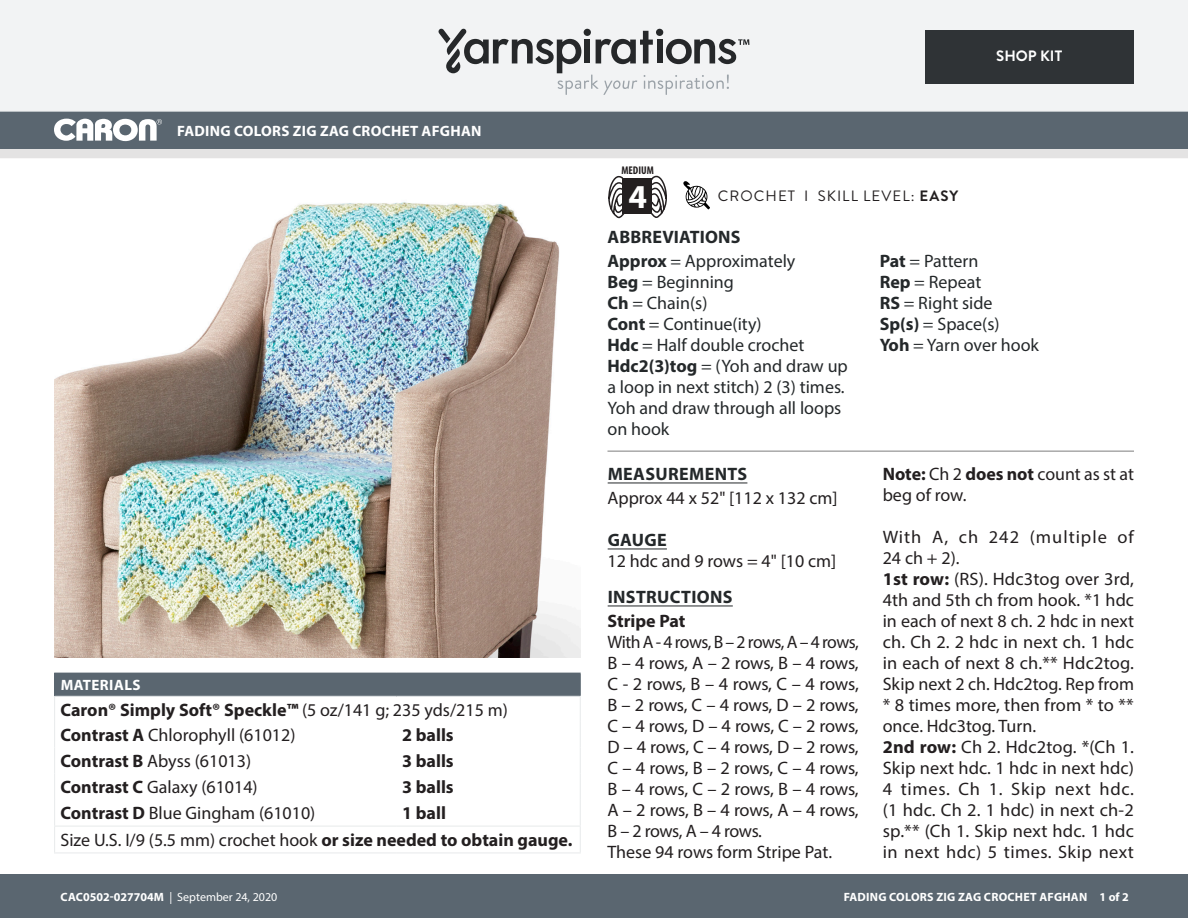
<style>
.page{position:relative;width:1188px;height:918px;background:#fff}
.page>*{position:absolute;margin:0;border:0;box-sizing:border-box;transform-origin:0 0}
.t1{font:700 33.6px "Myriad Pro";color:#fff}
.Body_-__With_auto_st{font:18px/21px "Myriad Pro";color:#231f20;text-align:justify}
.Abbreviations_-_With{font:18px/21px "Myriad Pro";color:#24282a}
.Material_-__Colors_i{font:18px "Myriad Pro";color:#231f20}
.Materials_-_Needle{font:18px "Myriad Pro";color:#231f20}
.Materials_-_Brand{font:700 18px "Myriad Pro";color:#231f20}
.Body_-__With_auto_st-2{font:18px/21px "Myriad Pro";letter-spacing:.055em;color:#231f20}
.Body_-_HEADERS_-_Und{font:700 18px "Myriad Pro";letter-spacing:.02em;color:#24282a}
.Material_-__Colors_i-2{font:700 18px "Myriad Pro";color:#231f20}
.Abbreviations_-__Hea{font:700 18px "Myriad Pro";letter-spacing:.01em;color:#24282a}
.Body_-__With_auto_st-3{font:700 18px "Myriad Pro";color:#231f20}
.Body_-__With_auto_st-4{font:700 18px "Myriad Pro";letter-spacing:.02em;color:#24282a}
.Materials_-__Header{font:700 15px "Myriad Pro";letter-spacing:.02em;color:#fff}
.Type_of_pattern___Sk{font:15px "Brandon Grotesque";letter-spacing:.07em;color:#231f20}
.t2{font:700 15px "Brandon Grotesque";color:#fff}
.t3{font:700 12px "Myriad Pro";letter-spacing:.02em;color:#fff}
.t4{font:12px "Myriad Pro";color:#fff}
.t5{font:700 condensed 11.25px "Myriad Pro";color:#231f20}
.s1{font-weight:400}
.s2{font-weight:700}
</style>
<div class="page">
<div style="left:0;top:875px;width:1188px;height:43px;background:#5a6670"></div>
<div style="left:0;top:149px;width:1188px;height:9px;background:#e4e3e3"></div>
<div style="left:0;top:111px;width:1188px;height:38px;background:#5a6670"></div>
<div style="left:0;top:0;width:1188px;height:112px;background:#f2f3f4"></div>
<svg style="left:438px;top:29px;width:311px;height:66px"></svg>
<svg style="left:54px;top:119px;width:108px;height:22px"></svg>
<div style="left:925px;top:30px;width:209px;height:54px;background:#2f3336"></div>
<hr style="left:608px;top:483px;width:139px;height:1px;background:#24282a">
<hr style="left:608px;top:549px;width:59px;height:1px;background:#24282a">
<hr style="left:608px;top:606px;width:125px;height:1px;background:#24282a">
<img style="left:54px;top:202px;width:526px;height:456px">
<svg style="left:683px;top:181px;width:27px;height:28px"></svg>
<svg style="left:608px;top:175px;width:18px;height:43px"></svg>
<svg style="left:649px;top:175px;width:18px;height:43px"></svg>
<div style="left:622px;top:179px;width:30px;height:35px;background:#231f20"></div>
<hr style="left:608px;top:451px;width:526px;height:1px;background:#7d7d7d">
<div style="left:55px;top:673px;width:525px;height:23px;background:#5a6670"></div>
<hr style="left:54px;top:696px;width:342px;height:1px;background:#eaeced">
<hr style="left:396px;top:696px;width:185px;height:1px;background:#eaeced">
<hr style="left:54px;top:826px;width:342px;height:1px;background:#eaeced">
<hr style="left:396px;top:826px;width:185px;height:1px;background:#eaeced">
<hr style="left:54px;top:852px;width:342px;height:1px;background:#eaeced">
<hr style="left:396px;top:852px;width:185px;height:1px;background:#eaeced">
<svg style="left:54px;top:674px;width:1px;height:178px"></svg>
<hr style="left:54px;top:673px;width:342px;height:1px;background:#5a6670">
<svg style="left:580px;top:673px;width:1px;height:179px"></svg>
<p class="Materials_-__Header" style="left:177px;top:121px;width:306px">FADING COLORS ZIG ZAG CROCHET AFGHAN</p>
<p class="Materials_-__Header" style="left:61px;top:676px;width:81px">MATERIALS</p>
<p class="Materials_-_Brand" style="left:61px;top:698px;width:449px">Caron® Simply Soft® Speckle™ <span class="s1">(5 oz/141 g; 235 yds/215 m)</span></p>
<p class="Material_-__Colors_i" style="left:61px;top:724px;width:236px"><span class="s2">Contrast A</span> Chlorophyll (61012)</p>
<p class="Material_-__Colors_i-2" style="left:402px;top:724px;width:53px">2 balls</p>
<p class="Material_-__Colors_i" style="left:61px;top:750px;width:192px"><span class="s2">Contrast B</span> Abyss (61013)</p>
<p class="Material_-__Colors_i-2" style="left:402px;top:749px;width:53px">3 balls</p>
<p class="Material_-__Colors_i" style="left:61px;top:776px;width:199px"><span class="s2">Contrast C</span> Galaxy (61014)</p>
<p class="Material_-__Colors_i-2" style="left:402px;top:775px;width:53px">3 balls</p>
<p class="Material_-__Colors_i" style="left:61px;top:802px;width:256px"><span class="s2">Contrast D</span> Blue Gingham (61010)</p>
<p class="Material_-__Colors_i-2" style="left:402px;top:802px;width:45px">1 ball</p>
<p class="Materials_-_Needle" style="left:61px;top:828px;width:513px">Size U.S. I/9 (5.5 mm) crochet hook <span class="s2">or size needed to obtain gauge.</span></p>
<p class="t2" style="left:996px;top:46px;width:67px">SHOP KIT</p>
<p class="t5" style="left:621px;top:163px;width:34px">MEDIUM</p>
<p class="t1" style="left:629px;top:174px;width:20px">4</p>
<p class="Abbreviations_-__Hea" style="left:608px;top:225px;width:135px">ABBREVIATIONS</p>
<p class="Abbreviations_-_With" style="left:608px;top:250px;width:189px"><span class="s2">Approx</span> = Approximately</p>
<p class="Abbreviations_-_With" style="left:608px;top:271px;width:128px"><span class="s2">Beg</span> = Beginning</p>
<p class="Abbreviations_-_With" style="left:608px;top:292px;width:102px"><span class="s2">Ch</span> = Chain(s)</p>
<p class="Abbreviations_-_With" style="left:608px;top:313px;width:156px"><span class="s2">Cont</span> = Continue(ity)</p>
<p class="Abbreviations_-_With" style="left:608px;top:334px;width:199px"><span class="s2">Hdc</span> = Half double crochet</p>
<p class="Abbreviations_-_With" style="left:608px;top:355px;width:242px"><span class="s2">Hdc2(3)tog</span> = (Yoh and draw up a loop in next stitch) 2 (3) times.<br>Yoh and draw through all loops on hook</p>
<p class="Type_of_pattern___Sk" style="left:718px;top:186px;width:242px">CROCHET I SKILL LEVEL: <span class="s2">EASY</span></p>
<p class="Abbreviations_-_With" style="left:880px;top:250px;width:100px"><span class="s2">Pat</span> = Pattern</p>
<p class="Abbreviations_-_With" style="left:880px;top:271px;width:103px"><span class="s2">Rep</span> = Repeat</p>
<p class="Abbreviations_-_With" style="left:880px;top:292px;width:114px"><span class="s2">RS</span> = Right side</p>
<p class="Abbreviations_-_With" style="left:880px;top:313px;width:121px"><span class="s2">Sp(s)</span> = Space(s)</p>
<p class="Abbreviations_-_With" style="left:880px;top:334px;width:161px"><span class="s2">Yoh</span> = Yarn over hook</p>
<p class="Body_-_HEADERS_-_Und" style="left:608px;top:462px;width:141px">MEASUREMENTS</p>
<p class="Body_-__With_auto_st" style="left:608px;top:487px;width:232px">Approx 44 x 52" [112 x 132 cm]</p>
<p class="Body_-__With_auto_st-4" style="left:608px;top:528px;width:61px">GAUGE</p>
<p class="Body_-__With_auto_st" style="left:608px;top:550px;width:230px">12 hdc and 9 rows = 4" [10 cm]</p>
<p class="Body_-_HEADERS_-_Und" style="left:608px;top:585px;width:126px">INSTRUCTIONS</p>
<p class="Body_-__With_auto_st-3" style="left:608px;top:609px;width:80px">Stripe Pat</p>
<p class="Body_-__With_auto_st" style="left:608px;top:631px;width:253px">With A - 4 rows, B – 2 rows, A – 4 rows, B – 4 rows, A – 2 rows, B – 4 rows, C - 2 rows, B – 4 rows, C – 4 rows, B – 2 rows, C – 4 rows, D – 2 rows, C – 4 rows, D – 4 rows, C – 2 rows, D – 4 rows, C – 4 rows, D – 2 rows, C – 4 rows, B – 2 rows, C – 4 rows, B – 4 rows, C – 2 rows, B – 4 rows, A – 2 rows, B – 4 rows, A – 4 rows, B – 2 rows, A – 4 rows.</p>
<p class="Body_-__With_auto_st" style="left:608px;top:841px;width:226px">These 94 rows form Stripe Pat.</p>
<p class="Body_-__With_auto_st" style="left:883px;top:463px;width:253px"><span class="s2">Note:</span> Ch 2 <span class="s2">does not</span> count as st at beg of row.</p>
<p class="Body_-__With_auto_st-2" style="left:883px;top:526px;width:253px">With A, ch 242 (multiple of<br>24 ch + 2).</p>
<p class="Body_-__With_auto_st" style="left:883px;top:568px;width:253px"><span class="s2">1st row:</span> (RS). Hdc3tog over 3rd, 4th and 5th ch from hook. *1 hdc in each of next 8 ch. 2 hdc in next ch. Ch 2. 2 hdc in next ch. 1 hdc in each of next 8 ch.** Hdc2tog.<br>Skip next 2 ch. Hdc2tog. Rep from * 8 times more, then from * to ** once. Hdc3tog. Turn.</p>
<p class="Body_-__With_auto_st" style="left:883px;top:736px;width:253px"><span class="s2">2nd row:</span> Ch 2. Hdc2tog. *(Ch 1.<br>Skip next hdc. 1 hdc in next hdc)<br>4 times. Ch 1. Skip next hdc. (1 hdc. Ch 2. 1 hdc) in next ch-2 sp.** (Ch 1. Skip next hdc. 1 hdc in next hdc) 5 times. Skip next</p>
<p class="t4" style="left:61px;top:889px;width:218px"><span class="s2">CAC0502-027704M</span> | September 24, 2020</p>
<p class="t3" style="left:844px;top:889px;width:286px">FADING COLORS ZIG ZAG CROCHET AFGHAN 1 of 2</p>
</div>
